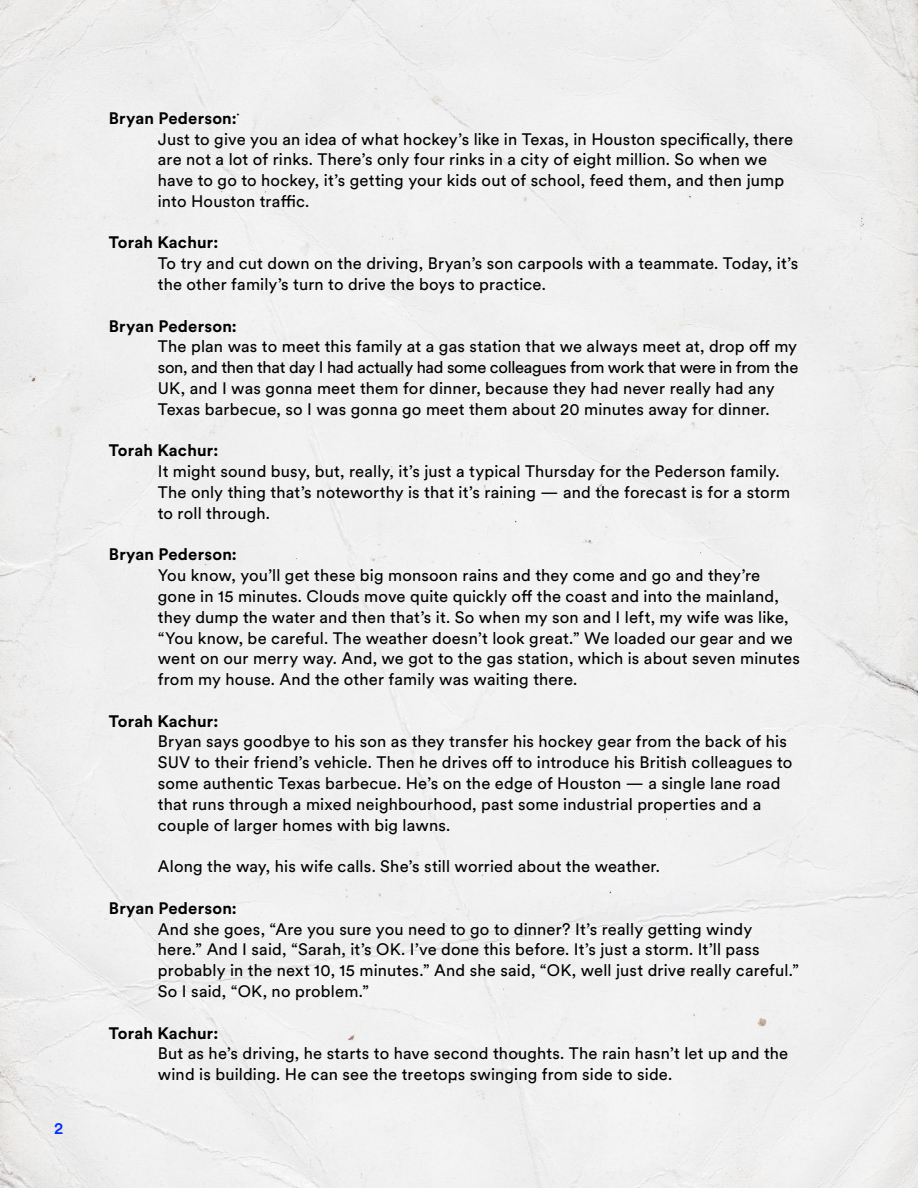
<style>
.page{position:relative;width:918px;height:1188px;background:#f0f0f0}
.page>*{position:absolute;margin:0;border:0;box-sizing:border-box;transform-origin:0 0}
.t1{font:16.5px/20.9px "Circular XX";letter-spacing:.01em;color:#000}
.t2{font:700 16.5px "Circular XX";letter-spacing:.01em;color:#000}
.t3{font:500 16.5px "Circular XX";color:#002eff}
</style>
<div class="page">
<p class="t3" style="left:54px;top:1117px;width:11px">2</p>
<p class="t2" style="left:109px;top:107px;width:130px">Bryan Pederson:</p>
<p class="t1" style="left:158px;top:128px;width:637px">Just to give you an idea of what hockey’s like in Texas, in Houston specifically, there are not a lot of rinks. There’s only four rinks in a city of eight million. So when we have to go to hockey, it’s getting your kids out of school, feed them, and then jump into Houston traffic.</p>
<p class="t2" style="left:109px;top:231px;width:111px">Torah Kachur:</p>
<p class="t1" style="left:158px;top:252px;width:642px">To try and cut down on the driving, Bryan’s son carpools with a teammate. Today, it’s the other family’s turn to drive the boys to practice.</p>
<p class="t2" style="left:109px;top:315px;width:130px">Bryan Pederson:</p>
<p class="t1" style="left:158px;top:336px;width:642px">The plan was to meet this family at a gas station that we always meet at, drop off my son, and then that day I had actually had some colleagues from work that were in from the UK, and I was gonna meet them for dinner, because they had never really had any Texas barbecue, so I was gonna go meet them about 20 minutes away for dinner.</p>
<p class="t2" style="left:109px;top:439px;width:111px">Torah Kachur:</p>
<p class="t1" style="left:158px;top:460px;width:634px">It might sound busy, but, really, it’s just a typical Thursday for the Pederson family.<br>The only thing that’s noteworthy is that it’s raining — and the forecast is for a storm to roll through.</p>
<p class="t2" style="left:109px;top:543px;width:130px">Bryan Pederson:</p>
<p class="t1" style="left:158px;top:564px;width:643px">You know, you’ll get these big monsoon rains and they come and go and they’re gone in 15 minutes. Clouds move quite quickly off the coast and into the mainland, they dump the water and then that’s it. So when my son and I left, my wife was like, “You know, be careful. The weather doesn’t look great.” We loaded our gear and we went on our merry way. And, we got to the gas station, which is about seven minutes from my house. And the other family was waiting there.</p>
<p class="t2" style="left:109px;top:710px;width:111px">Torah Kachur:</p>
<p class="t1" style="left:158px;top:731px;width:636px">Bryan says goodbye to his son as they transfer his hockey gear from the back of his SUV to their friend’s vehicle. Then he drives off to introduce his British colleagues to some authentic Texas barbecue. He’s on the edge of Houston — a single lane road that runs through a mixed neighbourhood, past some industrial properties and a couple of larger homes with big lawns.</p>
<p class="t1" style="left:158px;top:855px;width:504px">Along the way, his wife calls. She’s still worried about the weather.</p>
<p class="t2" style="left:109px;top:897px;width:130px">Bryan Pederson:</p>
<p class="t1" style="left:158px;top:918px;width:643px">And she goes, “Are you sure you need to go to dinner? It’s really getting windy here.” And I said, “Sarah, it’s OK. I’ve done this before. It’s just a storm. It’ll pass probably in the next 10, 15 minutes.” And she said, “OK, well just drive really careful.” So I said, “OK, no problem.”</p>
<p class="t2" style="left:109px;top:1021px;width:111px">Torah Kachur:</p>
<p class="t1" style="left:158px;top:1042px;width:632px">But as he’s driving, he starts to have second thoughts. The rain hasn’t let up and the wind is building. He can see the treetops swinging from side to side.</p>
</div>
